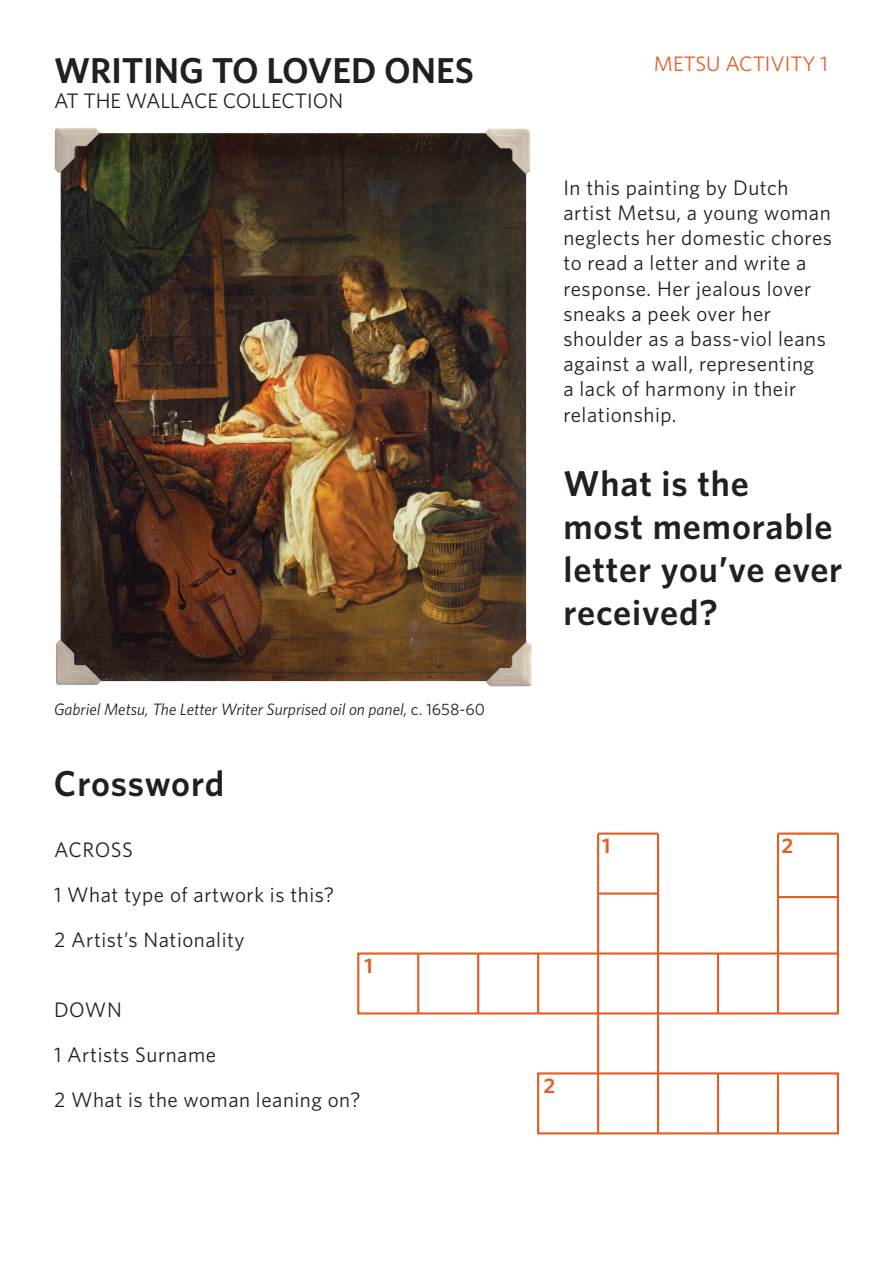
<style>
.page{position:relative;width:893px;height:1263px;background:#fff}
.page>*{position:absolute;margin:0;border:0;box-sizing:border-box;transform-origin:0 0}
.t1{font:600 36px/43.2px "Whitney";letter-spacing:.025em;color:#231f20}
.t2{font:600 36px "Whitney";color:#231f20}
.t3{font:600 21.15px "Whitney";color:#e15e26;scale:1.04 1}
.t4{font:21px/25.2px "Whitney";letter-spacing:.025em;color:#231f20}
.t5{font:21px "Whitney";color:#231f20}
.t6{font:21px "Whitney";color:#e15e26}
.t7{font:italic 16.5px "Whitney";color:#231f20}
.s1{font-style:normal}
</style>
<div class="page">
<img style="left:54px;top:128px;width:478px;height:558px">
<hr style="left:597px;top:834px;width:2px;height:299px;background:#e15e26">
<hr style="left:657px;top:834px;width:2px;height:299px;background:#e15e26">
<svg style="left:357px;top:832px;width:482px;height:183px"></svg>
<svg style="left:537px;top:1071px;width:302px;height:63px"></svg>
<p class="t2" style="left:54px;top:46px;width:422px">WRITING TO LOVED ONES</p>
<p class="t5" style="left:54px;top:87px;width:291px">AT THE WALLACE COLLECTION</p>
<p class="t7" style="left:54px;top:698px;width:433px">Gabriel Metsu, The Letter Writer Surprised oil on panel, <span class="s1">c. 1658-60</span></p>
<p class="t1" style="left:54px;top:761px;width:172px">Crossword</p>
<p class="t4" style="left:54px;top:836px;width:80px">ACROSS</p>
<p class="t4" style="left:54px;top:881px;width:282px">1 What type of artwork is this?</p>
<p class="t4" style="left:54px;top:926px;width:192px">2 Artist’s Nationality</p>
<p class="t3" style="left:365px;top:952px;width:10px">1</p>
<p class="t4" style="left:54px;top:997px;width:69px">DOWN</p>
<p class="t4" style="left:54px;top:1042px;width:164px">1 Artists Surname</p>
<p class="t4" style="left:54px;top:1087px;width:308px">2 What is the woman leaning on?</p>
<p class="t6" style="left:654px;top:50px;width:176px">METSU ACTIVITY 1</p>
<p class="t4" style="left:563px;top:174px;width:270px">In this painting by Dutch artist Metsu, a young woman neglects her domestic chores to read a letter and write a response. Her jealous lover sneaks a peek over her shoulder as a bass-viol leans against a wall, representing<br>a lack of harmony in their relationship.</p>
<p class="t1" style="left:563px;top:461px;width:281px">What is the<br>most memorable letter you’ve ever received?</p>
<p class="t3" style="left:602px;top:831px;width:10px">1</p>
<p class="t3" style="left:781px;top:831px;width:13px">2</p>
<p class="t3" style="left:543px;top:1071px;width:13px">2</p>
</div>
